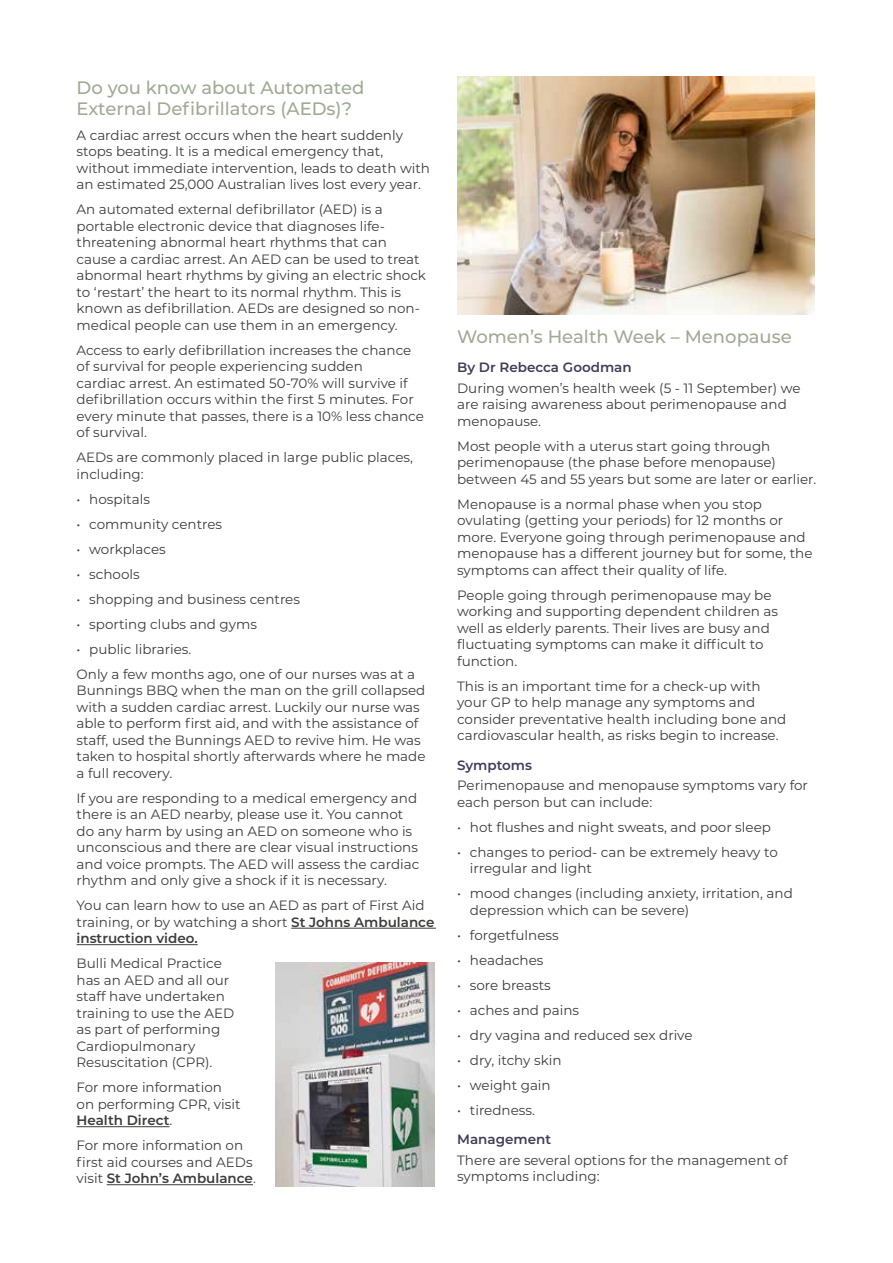
<style>
.page{position:relative;width:893px;height:1263px;background:#fff}
.page>*{position:absolute;margin:0;border:0;box-sizing:border-box;transform-origin:0 0}
.t1{font:500 18px/20.7px "Montserrat";color:#9faa93}
.t2{font:13.5px/16.5px "Montserrat";color:#3c3c3b}
.t3{font:600 13.5px "Montserrat";color:#413c58}
.s1{font-weight:600}
</style>
<div class="page">
<img style="left:457px;top:77px;width:357px;height:237px">
<hr style="left:291px;top:928px;width:145px;height:1px;background:#3c3c3b">
<hr style="left:77px;top:944px;width:121px;height:1px;background:#3c3c3b">
<hr style="left:77px;top:1126px;width:92px;height:1px;background:#3c3c3b">
<hr style="left:107px;top:1184px;width:146px;height:1px;background:#3c3c3b">
<img style="left:275px;top:962px;width:160px;height:224px">
<h1 class="t1" style="left:77px;top:76px;width:289px">Do you know about Automated<br>External Defibrillators (AEDs)?</h1>
<p class="t2" style="left:77px;top:126px;width:355px">A cardiac arrest occurs when the heart suddenly stops beating. It is a medical emergency that, without immediate intervention, leads to death with an estimated 25,000 Australian lives lost every year.</p>
<p class="t2" style="left:77px;top:201px;width:351px">An automated external defibrillator (AED) is a portable electronic device that diagnoses life&shy;threatening abnormal heart rhythms that can cause a cardiac arrest. An AED can be used to treat abnormal heart rhythms by giving an electric shock to ‘restart’ the heart to its normal rhythm. This is known as defibrillation. AEDs are designed so non&shy;medical people can use them in an emergency.</p>
<p class="t2" style="left:77px;top:341px;width:349px">Access to early defibrillation increases the chance of survival for people experiencing sudden<br>cardiac arrest. An estimated 50-70% will survive if defibrillation occurs within the first 5 minutes. For every minute that passes, there is a 10% less chance of survival.</p>
<p class="t2" style="left:77px;top:449px;width:338px">AEDs are commonly placed in large public places, including:</p>
<p class="t2" style="left:77px;top:490px;width:75px">• hospitals</p>
<p class="t2" style="left:77px;top:515px;width:147px">• community centres</p>
<p class="t2" style="left:77px;top:540px;width:91px">• workplaces</p>
<p class="t2" style="left:77px;top:565px;width:65px">• schools</p>
<p class="t2" style="left:77px;top:590px;width:225px">• shopping and business centres</p>
<p class="t2" style="left:77px;top:615px;width:182px">• sporting clubs and gyms</p>
<p class="t2" style="left:77px;top:636px;width:340px;line-height:25px">• public libraries.<br>Only a few months ago, one of our nurses was at a</p>
<p class="t2" style="left:77px;top:682px;width:351px">Bunnings BBQ when the man on the grill collapsed with a sudden cardiac arrest. Luckily our nurse was able to perform first aid, and with the assistance of staff, used the Bunnings AED to revive him. He was taken to hospital shortly afterwards where he made a full recovery.</p>
<p class="t2" style="left:77px;top:789px;width:344px">If you are responding to a medical emergency and there is an AED nearby, please use it. You cannot do any harm by using an AED on someone who is unconscious and there are clear visual instructions and voice prompts. The AED will assess the cardiac rhythm and only give a shock if it is necessary.</p>
<p class="t2" style="left:77px;top:897px;width:359px">You can learn how to use an AED as part of First Aid training, or by watching a short <span class="s1">St Johns Ambulance instruction video.</span></p>
<p class="t2" style="left:77px;top:955px;width:159px">Bulli Medical Practice has an AED and all our staff have undertaken training to use the AED as part of performing<br>Cardiopulmonary<br>Resuscitation (CPR).</p>
<p class="t2" style="left:77px;top:1079px;width:166px">For more information on performing CPR, visit<br><span class="s1">Health Direct</span>.</p>
<p class="t2" style="left:77px;top:1137px;width:181px">For more information on first aid courses and AEDs visit <span class="s1">St John’s Ambulance</span>.</p>
<h1 class="t1" style="left:457px;top:325px;width:336px">Women’s Health Week – Menopause</h1>
<p class="t3" style="left:457px;top:358px;width:176px">By Dr Rebecca Goodman</p>
<p class="t2" style="left:457px;top:379px;width:345px">During women’s health week (5 - 11 September) we are raising awareness about perimenopause and menopause.</p>
<p class="t2" style="left:457px;top:437px;width:361px">Most people with a uterus start going through perimenopause (the phase before menopause) between 45 and 55 years but some are later or earlier.</p>
<p class="t2" style="left:457px;top:495px;width:357px">Menopause is a normal phase when you stop ovulating (getting your periods) for 12 months or more. Everyone going through perimenopause and menopause has a different journey but for some, the symptoms can affect their quality of life.</p>
<p class="t2" style="left:457px;top:586px;width:322px">People going through perimenopause may be working and supporting dependent children as well as elderly parents. Their lives are busy and fluctuating symptoms can make it difficult to function.</p>
<p class="t2" style="left:457px;top:677px;width:331px">This is an important time for a check-up with your GP to help manage any symptoms and consider preventative health including bone and cardiovascular health, as risks begin to increase.</p>
<p class="t3" style="left:457px;top:755px;width:76px">Symptoms</p>
<p class="t2" style="left:457px;top:777px;width:352px">Perimenopause and menopause symptoms vary for each person but can include:</p>
<p class="t2" style="left:457px;top:818px;width:315px">• hot flushes and night sweats, and poor sleep</p>
<p class="t2" style="left:470px;top:843px;width:309px;text-indent:-13px">• changes to period- can be extremely heavy to irregular and light</p>
<p class="t2" style="left:470px;top:885px;width:324px;text-indent:-13px">• mood changes (including anxiety, irritation, and depression which can be severe)</p>
<p class="t2" style="left:457px;top:926px;width:103px">• forgetfulness</p>
<p class="t2" style="left:457px;top:951px;width:88px">• headaches</p>
<p class="t2" style="left:457px;top:976px;width:95px">• sore breasts</p>
<p class="t2" style="left:457px;top:1001px;width:123px">• aches and pains</p>
<p class="t2" style="left:457px;top:1026px;width:237px">• dry vagina and reduced sex drive</p>
<p class="t2" style="left:457px;top:1051px;width:106px">• dry, itchy skin</p>
<p class="t2" style="left:457px;top:1076px;width:95px">• weight gain</p>
<p class="t2" style="left:457px;top:1101px;width:79px">• tiredness.</p>
<p class="t3" style="left:457px;top:1130px;width:96px">Management</p>
<p class="t2" style="left:457px;top:1151px;width:332px">There are several options for the management of symptoms including:</p>
</div>
